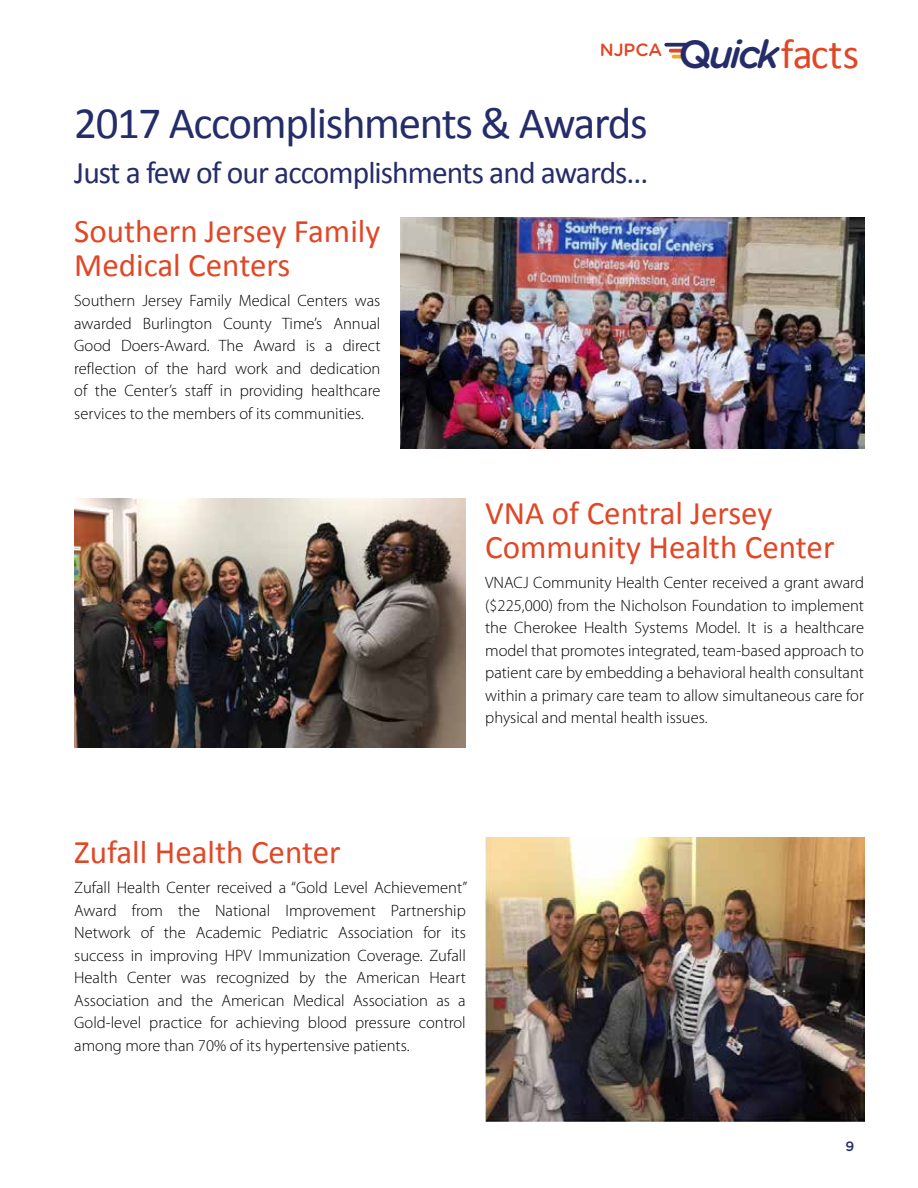
<style>
.page{position:relative;width:918px;height:1188px;background:#fff}
.page>*{position:absolute;margin:0;border:0;box-sizing:border-box;transform-origin:0 0}
.t1{font:45px "Calibri";letter-spacing:-.03em;color:#242d69}
.t2{font:33px/34.5px "Calibri";color:#e04726}
.t3{font:31.5px "Calibri";letter-spacing:-.03em;color:#242d69}
.t4{font:500 17.7px "Gotham Rounded";color:#e04726}
.t5{font:300 16.5px/22.5px "Myriad Pro";color:#000;text-align:justify}
.t6{font:500 13.5px "Gotham Rounded";color:#242d69}
.s1{font-size:39.3px;color:#242d69}
.s2{font-style:italic;font-size:39.3px;color:#242d69}
.s3{font-family:"Calibri";font-weight:400;font-size:42px}
</style>
<div class="page">
<svg style="left:666px;top:43px;width:22px;height:4px"></svg>
<svg style="left:671px;top:49px;width:12px;height:4px"></svg>
<svg style="left:674px;top:55px;width:9px;height:4px"></svg>
<img style="left:74px;top:499px;width:392px;height:249px">
<img style="left:401px;top:217px;width:463px;height:232px">
<img style="left:485px;top:838px;width:379px;height:283px">
<p class="t4" style="left:600px;top:38px;width:261px">NJPCA <span class="s1">Q</span><span class="s2">uick</span><span class="s3">facts</span></p>
<h1 class="t1" style="left:74px;top:92px;width:575px">2017 Accomplishments &amp; Awards</h1>
<h3 class="t3" style="left:74px;top:151px;width:576px">Just a few of our accomplishments and awards...</h3>
<h2 class="t2" style="left:74px;top:213px;width:308px">Southern Jersey Family<br>Medical Centers</h2>
<p class="t5" style="left:74px;top:290px;width:308px">Southern Jersey Family Medical Centers was awarded Burlington County Time’s Annual Good Doers-Award. The Award is a direct reflection of the hard work and dedication of the Center’s staff in providing healthcare services to the members of its communities.</p>
<h2 class="t2" style="left:485px;top:495px;width:351px">VNA of Central Jersey<br>Community Health Center</h2>
<p class="t5" style="left:485px;top:572px;width:380px">VNACJ Community Health Center received a grant award ($225,000) from the Nicholson Foundation to implement the Cherokee Health Systems Model. It is a healthcare model that promotes integrated, team-based approach to patient care by embedding a behavioral health consultant within a primary care team to allow simultaneous care for physical and mental health issues.</p>
<h2 class="t2" style="left:74px;top:834px;width:268px">Zufall Health Center</h2>
<p class="t5" style="left:74px;top:877px;width:395px">Zufall Health Center received a “Gold Level Achievement” Award from the National Improvement Partnership Network of the Academic Pediatric Association for its success in improving HPV Immunization Coverage. Zufall Health Center was recognized by the American Heart Association and the American Medical Association as a Gold-level practice for achieving blood pressure control among more than 70% of its hypertensive patients.</p>
<p class="t6" style="left:846px;top:1136px;width:10px">9</p>
</div>
